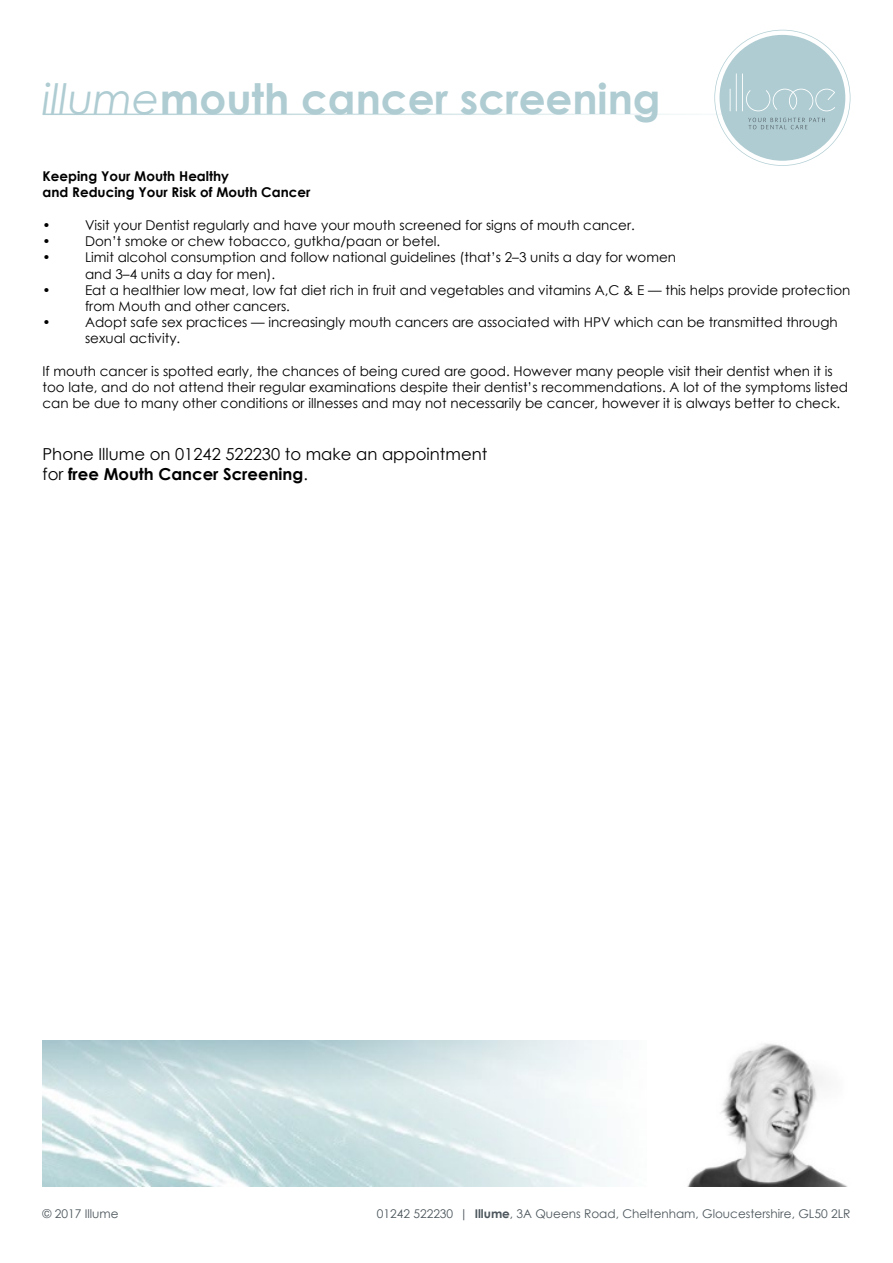
<style>
.page{position:relative;width:893px;height:1263px;background:#fff}
.page>*{position:absolute;margin:0;border:0;box-sizing:border-box;transform-origin:0 0}
.t1{font:700 42px "Century Gothic";color:#aeccd2}
.t2{font:16.5px/19.8px "Century Gothic";color:#000}
.t3{font:13.5px/16.2px "Century Gothic";color:#000}
.t4{font:700 13.5px/16.2px "Century Gothic";color:#000}
.t5{font:12px "Century Gothic";color:#4c565c}
.s1{font-weight:400;font-style:italic}
.s2{font-weight:700}
</style>
<div class="page">
<svg style="left:714px;top:30px;width:136px;height:136px"></svg>
<hr style="left:43px;top:114px;width:739px;height:1px;background:#aeccd2">
<img style="left:43px;top:1040px;width:570px;height:147px">
<img style="left:687px;top:1043px;width:161px;height:144px">
<h1 class="t1" style="left:43px;top:66px;width:620px"><span class="s1">illume</span>mouth cancer screening</h1>
<p class="t4" style="left:43px;top:168px;width:269px">Keeping Your Mouth Healthy<br>and Reducing Your Risk of Mouth Cancer</p>
<p class="t3" style="left:43px;top:217px;width:10px">•</p>
<p class="t3" style="left:85px;top:217px;width:551px">Visit your Dentist regularly and have your mouth screened for signs of mouth cancer.</p>
<p class="t3" style="left:43px;top:233px;width:10px">•</p>
<p class="t3" style="left:85px;top:233px;width:357px">Don’t smoke or chew tobacco, gutkha/paan or betel.</p>
<p class="t3" style="left:43px;top:249px;width:10px">•</p>
<p class="t3" style="left:85px;top:249px;width:592px">Limit alcohol consumption and follow national guidelines (that’s 2–3 units a day for women and 3–4 units a day for men).</p>
<p class="t3" style="left:43px;top:281px;width:10px">•</p>
<p class="t3" style="left:85px;top:281px;width:767px">Eat a healthier low meat, low fat diet rich in fruit and vegetables and vitamins A,C &amp; E — this helps provide protection from Mouth and other cancers.</p>
<p class="t3" style="left:43px;top:314px;width:10px">•</p>
<p class="t3" style="left:85px;top:314px;width:754px">Adopt safe sex practices — increasingly mouth cancers are associated with HPV which can be transmitted through sexual activity.</p>
<p class="t3" style="left:43px;top:362px;width:807px">If mouth cancer is spotted early, the chances of being cured are good. However many people visit their dentist when it is too late, and do not attend their regular examinations despite their dentist’s recommendations. A lot of the symptoms listed can be due to many other conditions or illnesses and may not necessarily be cancer, however it is always better to check.</p>
<p class="t2" style="left:43px;top:444px;width:446px">Phone Illume on 01242 522230 to make an appointment for <span class="s2">free Mouth Cancer Screening</span>.</p>
<p class="t5" style="left:43px;top:1205px;width:78px">© 2017 Illume</p>
<p class="t5" style="left:377px;top:1205px;width:475px">01242 522230 | <span class="s2">Illume</span>, 3A Queens Road, Cheltenham, Gloucestershire, GL50 2LR</p>
</div>
